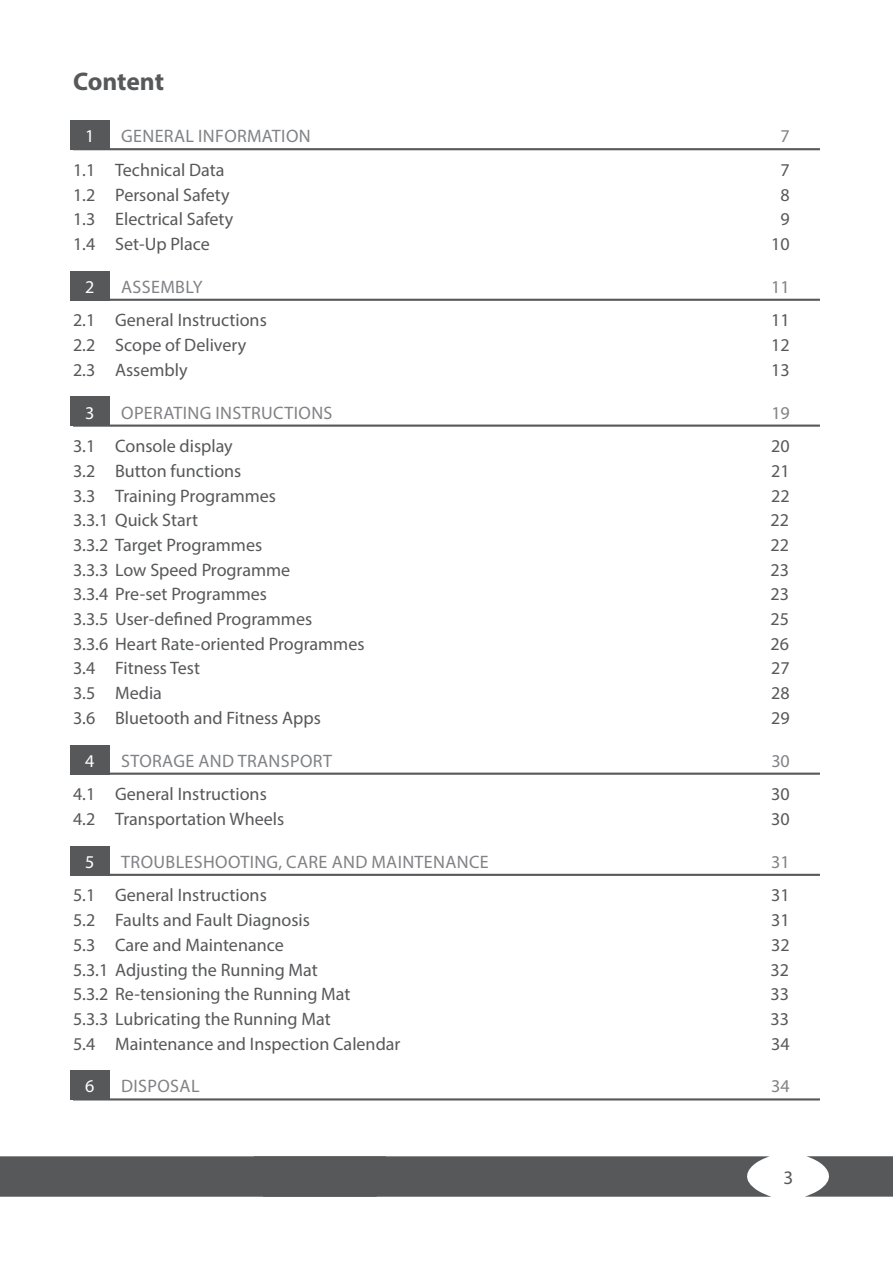
<style>
.page{position:relative;width:893px;height:1263px;background:#fff}
.page>*{position:absolute;margin:0;border:0;box-sizing:border-box;transform-origin:0 0}
.Sonderüberschrift_IV{font:700 25.5px "Myriad Pro";letter-spacing:-.005em;color:#57585a}
.t1{font:19.2px "Myriad Pro";color:#57585a}
.t2{font:18px "Myriad Pro";color:#57585a}
.t3{font:18px "Myriad Pro";letter-spacing:.02em;color:#808285}
.t4{font:18px "Myriad Pro";color:#fff}
</style>
<div class="page">
<svg style="left:0;top:1156px;width:771px;height:41px;background:#5c5d5f"></svg>
<svg style="left:805px;top:1156px;width:88px;height:41px"></svg>
<div style="left:70px;top:120px;width:39px;height:30px;background:#57585a"></div>
<hr style="left:73px;top:148px;width:747px;height:2px;background:#57585a">
<div style="left:70px;top:271px;width:39px;height:29px;background:#57585a"></div>
<hr style="left:73px;top:299px;width:747px;height:2px;background:#57585a">
<div style="left:70px;top:397px;width:39px;height:29px;background:#57585a"></div>
<hr style="left:73px;top:425px;width:747px;height:2px;background:#57585a">
<div style="left:70px;top:745px;width:39px;height:29px;background:#57585a"></div>
<hr style="left:73px;top:773px;width:747px;height:2px;background:#57585a">
<div style="left:70px;top:846px;width:39px;height:29px;background:#57585a"></div>
<hr style="left:73px;top:874px;width:747px;height:2px;background:#57585a">
<div style="left:70px;top:1071px;width:39px;height:29px;background:#57585a"></div>
<hr style="left:73px;top:1098px;width:747px;height:2px;background:#57585a">
<p class="Sonderüberschrift_IV" style="left:73px;top:65px;width:93px">Content</p>
<p class="t4" style="left:85px;top:125px;width:11px">1</p>
<p class="t3" style="left:121px;top:125px;width:191px">GENERAL INFORMATION</p>
<p class="t3" style="left:781px;top:125px;width:11px">7</p>
<p class="t2" style="left:73px;top:159px;width:153px">1.1 Technical Data</p>
<p class="t2" style="left:781px;top:159px;width:11px">7</p>
<p class="t2" style="left:73px;top:183px;width:158px">1.2 Personal Safety</p>
<p class="t2" style="left:781px;top:183px;width:11px">8</p>
<p class="t2" style="left:73px;top:208px;width:162px">1.3 Electrical Safety</p>
<p class="t2" style="left:781px;top:208px;width:11px">9</p>
<p class="t2" style="left:73px;top:233px;width:138px">1.4 Set-Up Place</p>
<p class="t2" style="left:771px;top:233px;width:20px">10</p>
<p class="t4" style="left:85px;top:276px;width:11px">2</p>
<p class="t3" style="left:121px;top:276px;width:83px">ASSEMBLY</p>
<p class="t3" style="left:771px;top:276px;width:20px">11</p>
<p class="t2" style="left:73px;top:309px;width:195px">2.1 General Instructions</p>
<p class="t2" style="left:771px;top:309px;width:20px">11</p>
<p class="t2" style="left:73px;top:334px;width:175px">2.2 Scope of Delivery</p>
<p class="t2" style="left:771px;top:334px;width:20px">12</p>
<p class="t2" style="left:73px;top:359px;width:116px">2.3 Assembly</p>
<p class="t2" style="left:771px;top:359px;width:20px">13</p>
<p class="t4" style="left:85px;top:401px;width:11px">3</p>
<p class="t3" style="left:121px;top:401px;width:213px">OPERATING INSTRUCTIONS</p>
<p class="t3" style="left:771px;top:401px;width:20px">19</p>
<p class="t2" style="left:73px;top:435px;width:161px">3.1 Console display</p>
<p class="t2" style="left:771px;top:435px;width:20px">20</p>
<p class="t2" style="left:73px;top:460px;width:170px">3.2 Button functions</p>
<p class="t2" style="left:771px;top:460px;width:20px">21</p>
<p class="t2" style="left:73px;top:484px;width:205px">3.3 Training Programmes</p>
<p class="t2" style="left:771px;top:484px;width:20px">22</p>
<p class="t2" style="left:73px;top:509px;width:127px">3.3.1 Quick Start</p>
<p class="t2" style="left:771px;top:509px;width:20px">22</p>
<p class="t2" style="left:73px;top:534px;width:191px">3.3.2 Target Programmes</p>
<p class="t2" style="left:771px;top:534px;width:20px">22</p>
<p class="t2" style="left:73px;top:558px;width:219px">3.3.3 Low Speed Programme</p>
<p class="t2" style="left:771px;top:558px;width:20px">23</p>
<p class="t2" style="left:73px;top:583px;width:196px">3.3.4 Pre-set Programmes</p>
<p class="t2" style="left:771px;top:583px;width:20px">23</p>
<p class="t2" style="left:73px;top:608px;width:241px">3.3.5 User-defined Programmes</p>
<p class="t2" style="left:771px;top:608px;width:20px">25</p>
<p class="t2" style="left:73px;top:633px;width:293px">3.3.6 Heart Rate-oriented Programmes</p>
<p class="t2" style="left:771px;top:633px;width:20px">26</p>
<p class="t2" style="left:73px;top:657px;width:129px">3.4 Fitness Test</p>
<p class="t2" style="left:771px;top:657px;width:20px">27</p>
<p class="t2" style="left:73px;top:682px;width:90px">3.5 Media</p>
<p class="t2" style="left:771px;top:682px;width:20px">28</p>
<p class="t2" style="left:73px;top:707px;width:249px">3.6 Bluetooth and Fitness Apps</p>
<p class="t2" style="left:771px;top:707px;width:20px">29</p>
<p class="t4" style="left:85px;top:749px;width:11px">4</p>
<p class="t3" style="left:121px;top:749px;width:212px">STORAGE AND TRANSPORT</p>
<p class="t3" style="left:771px;top:749px;width:20px">30</p>
<p class="t2" style="left:73px;top:783px;width:195px">4.1 General Instructions</p>
<p class="t2" style="left:771px;top:783px;width:20px">30</p>
<p class="t2" style="left:73px;top:808px;width:213px">4.2 Transportation Wheels</p>
<p class="t2" style="left:771px;top:808px;width:20px">30</p>
<p class="t4" style="left:85px;top:851px;width:11px">5</p>
<p class="t3" style="left:121px;top:851px;width:369px">TROUBLESHOOTING, CARE AND MAINTENANCE</p>
<p class="t3" style="left:771px;top:851px;width:20px">31</p>
<p class="t2" style="left:73px;top:884px;width:195px">5.1 General Instructions</p>
<p class="t2" style="left:771px;top:884px;width:20px">31</p>
<p class="t2" style="left:73px;top:909px;width:238px">5.2 Faults and Fault Diagnosis</p>
<p class="t2" style="left:771px;top:909px;width:20px">31</p>
<p class="t2" style="left:73px;top:934px;width:212px">5.3 Care and Maintenance</p>
<p class="t2" style="left:771px;top:934px;width:20px">32</p>
<p class="t2" style="left:73px;top:958px;width:246px">5.3.1 Adjusting the Running Mat</p>
<p class="t2" style="left:771px;top:958px;width:20px">32</p>
<p class="t2" style="left:73px;top:983px;width:279px">5.3.2 Re-tensioning the Running Mat</p>
<p class="t2" style="left:771px;top:983px;width:20px">33</p>
<p class="t2" style="left:73px;top:1008px;width:259px">5.3.3 Lubricating the Running Mat</p>
<p class="t2" style="left:771px;top:1008px;width:20px">33</p>
<p class="t2" style="left:73px;top:1032px;width:329px">5.4 Maintenance and Inspection Calendar</p>
<p class="t2" style="left:771px;top:1032px;width:20px">34</p>
<p class="t4" style="left:85px;top:1075px;width:11px">6</p>
<p class="t3" style="left:121px;top:1075px;width:80px">DISPOSAL</p>
<p class="t3" style="left:771px;top:1075px;width:20px">34</p>
<p class="t1" style="left:784px;top:1166px;width:11px">3</p>
</div>
